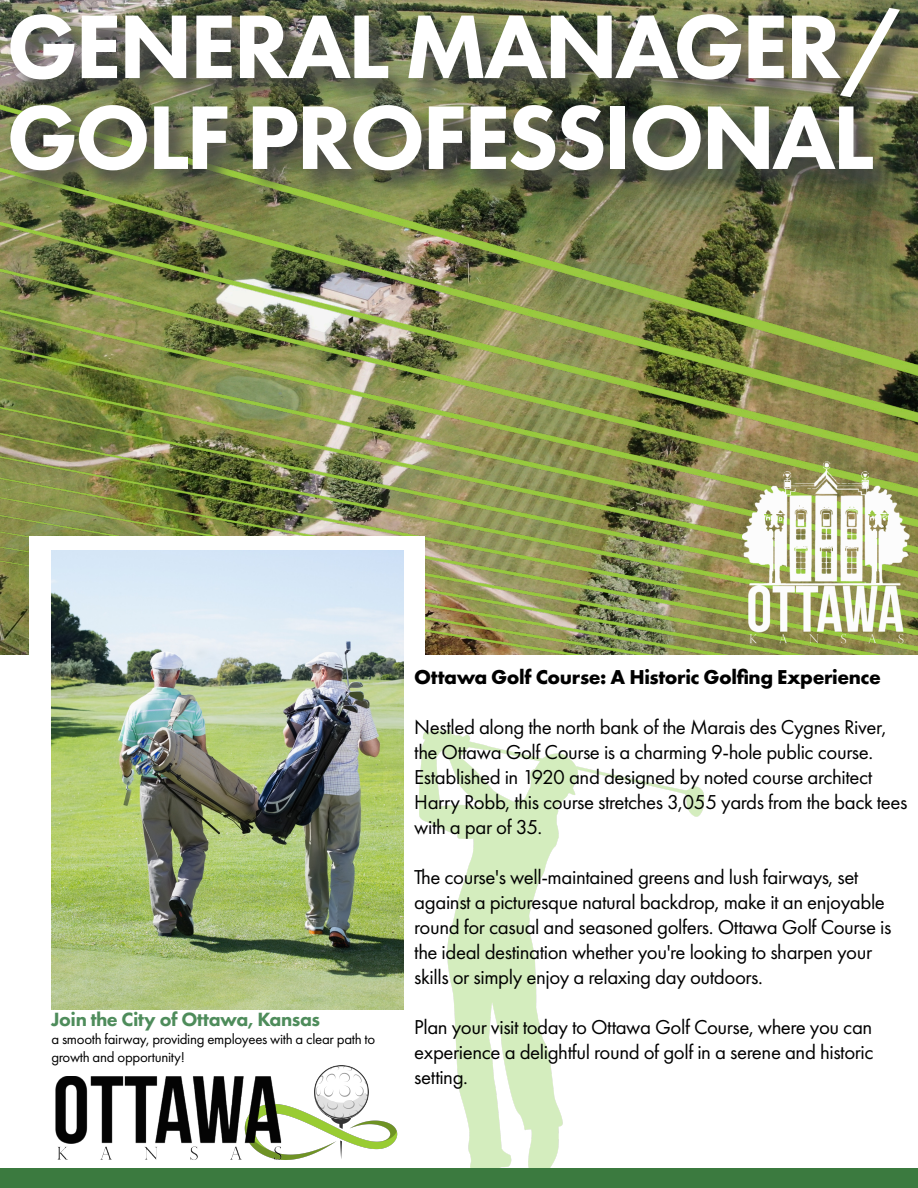
<style>
.page{position:relative;width:918px;height:1188px;background:#fff}
.page>*{position:absolute;margin:0;border:0;box-sizing:border-box;transform-origin:0 0}
.t1{font:800 93.75px/90.9px "Futura PT";letter-spacing:-.035em;color:#fff}
.t2{font:20.85px/25px "Futura PT";letter-spacing:-.02em;color:#000}
.t3{font:700 20.85px "Futura PT";letter-spacing:-.02em;color:#000}
.t4{font:800 19.95px "Futura PT";letter-spacing:-.02em;color:#4e8c5b}
.t5{font:14.85px/17.9px "Futura PT";letter-spacing:-.02em;color:#000}
</style>
<div class="page">
<img style="left:0;top:244px;width:918px;height:410px">
<img style="left:55px;top:1076px;width:193px;height:84px">
<div style="left:29px;top:536px;width:396px;height:166px;background:#fff"></div>
<img style="left:51px;top:550px;width:352px;height:459px">
<img style="left:0;top:0;width:918px;height:244px">
<img style="left:248px;top:681px;width:457px;height:487px">
<img style="left:734px;top:457px;width:184px;height:197px">
<img style="left:314px;top:1065px;width:54px;height:54px">
<div style="left:0;top:1168px;width:918px;height:20px;background:#3b7a3f"></div>
<h1 class="t1" style="left:6px;top:0;width:899px">GENERAL MANAGER/<br>GOLF PROFESSIONAL</h1>
<p class="t4" style="left:51px;top:1007px;width:270px">Join the City of Ottawa, Kansas</p>
<p class="t5" style="left:51px;top:1030px;width:325px">a smooth fairway, providing employees with a clear path to growth and opportunity!</p>
<p class="t3" style="left:414px;top:663px;width:468px">Ottawa Golf Course: A Historic Golfing Experience</p>
<p class="t2" style="left:414px;top:714px;width:495px">Nestled along the north bank of the Marais des Cygnes River, the Ottawa Golf Course is a charming 9-hole public course.<br>Established in 1920 and designed by noted course architect Harry Robb, this course stretches 3,055 yards from the back tees with a par of 35.</p>
<p class="t2" style="left:414px;top:864px;width:479px">The course's well-maintained greens and lush fairways, set against a picturesque natural backdrop, make it an enjoyable round for casual and seasoned golfers. Ottawa Golf Course is the ideal destination whether you're looking to sharpen your skills or simply enjoy a relaxing day outdoors.</p>
<p class="t2" style="left:414px;top:1015px;width:461px;text-align:justify">Plan your visit today to Ottawa Golf Course, where you can experience a delightful round of golf in a serene and historic setting.</p>
</div>
